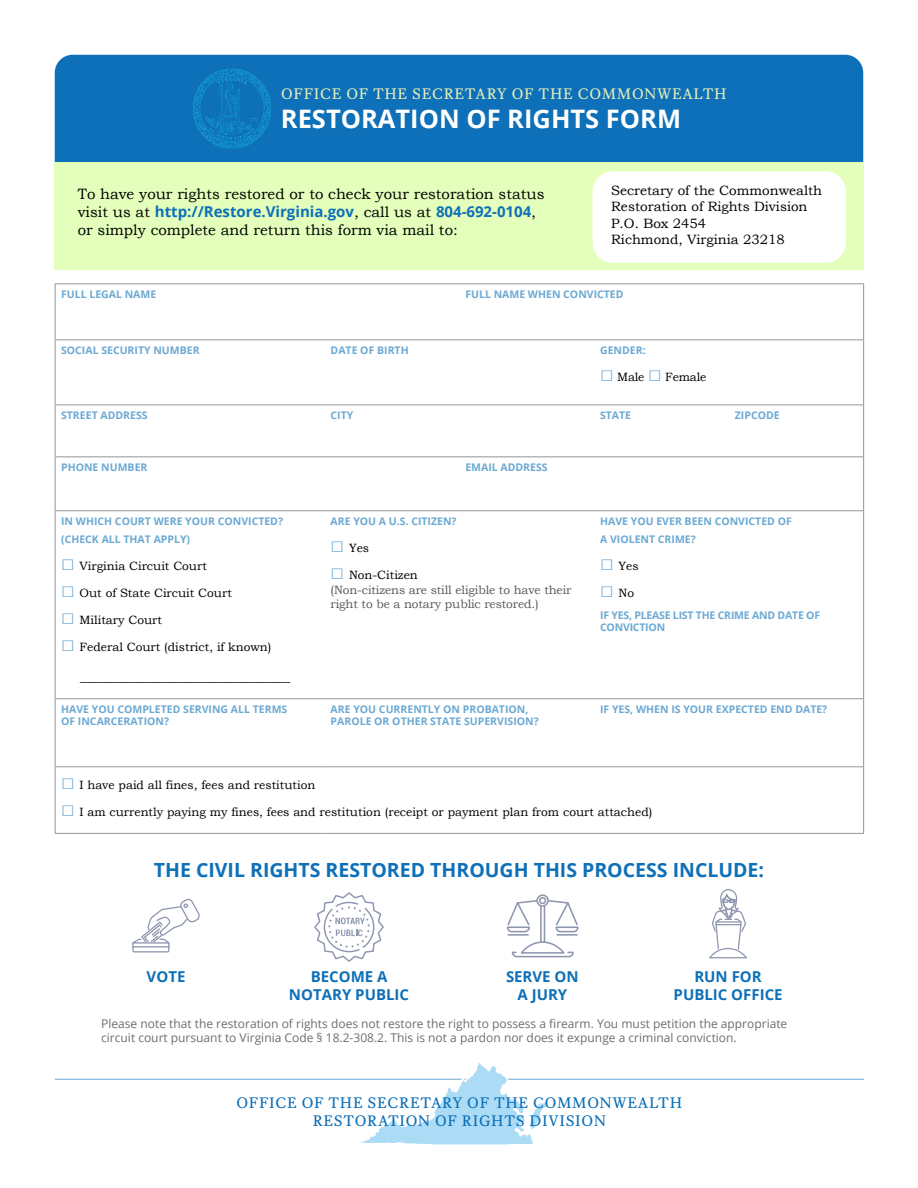
<style>
.page{position:relative;width:918px;height:1188px;background:#fff}
.page>*{position:absolute;margin:0;border:0;box-sizing:border-box;transform-origin:0 0}
.t1{font:700 25.5px "Open Sans";color:#fff}
.t2{font:700 19.5px "Open Sans";color:#0e70b8}
.t3{font:15px "Bookman Old Style";color:#000}
.t4{font:700 15px/18px "Open Sans";color:#0e70b8;text-align:center}
.t5{font:15px/18px "Equity Caps";color:#096eb7;text-align:center}
.t6{font:15px "Equity Caps";color:#e2edb9}
.t7{font:13.5px/16.2px "Bookman Old Style";color:#000}
.t8{font:12px "Bookman Old Style";color:#000}
.t9{font:12px/14.4px "Open Sans";color:#6d6e71}
.t10{font:12px/14.4px "Bookman Old Style";letter-spacing:-.01em;color:#58595b}
.t11{font:700 10.5px/18px "Open Sans";color:#6ca9d3}
.t12{font:700 10.5px/12.6px "Open Sans";letter-spacing:-.02em;color:#6ca9d3}
.s1{font-family:"Bookman Old Style";font-weight:400;color:#000}
.s2{font-size:22.5px;color:#6ca9d3}
.s3{color:#000}
</style>
<div class="page">
<hr style="left:55px;top:1079px;width:809px;height:1px;background:#6ca9d3">
<div style="left:55px;top:55px;width:808px;height:107px;background:#0e70b8"></div>
<div style="left:54px;top:162px;width:810px;height:108px;background:#e3ffbb"></div>
<hr style="left:55px;top:283px;width:270px;height:1px;background:#939598">
<hr style="left:55px;top:284px;width:1px;height:55px;background:#939598">
<hr style="left:325px;top:283px;width:134px;height:1px;background:#939598">
<hr style="left:459px;top:283px;width:135px;height:1px;background:#939598">
<hr style="left:594px;top:283px;width:135px;height:1px;background:#939598">
<hr style="left:729px;top:283px;width:135px;height:1px;background:#939598">
<hr style="left:863px;top:284px;width:1px;height:55px;background:#939598">
<hr style="left:55px;top:339px;width:270px;height:1px;background:#939598">
<hr style="left:55px;top:340px;width:1px;height:65px;background:#939598">
<hr style="left:325px;top:339px;width:134px;height:1px;background:#939598">
<hr style="left:459px;top:339px;width:135px;height:1px;background:#939598">
<hr style="left:594px;top:339px;width:135px;height:1px;background:#939598">
<hr style="left:729px;top:339px;width:135px;height:1px;background:#939598">
<hr style="left:863px;top:340px;width:1px;height:65px;background:#939598">
<hr style="left:55px;top:405px;width:270px;height:1px;background:#939598">
<hr style="left:55px;top:405px;width:1px;height:51px;background:#939598">
<hr style="left:325px;top:405px;width:134px;height:1px;background:#939598">
<hr style="left:459px;top:405px;width:135px;height:1px;background:#939598">
<hr style="left:594px;top:405px;width:135px;height:1px;background:#939598">
<hr style="left:55px;top:456px;width:270px;height:1px;background:#939598">
<hr style="left:55px;top:457px;width:1px;height:53px;background:#939598">
<hr style="left:325px;top:456px;width:134px;height:1px;background:#939598">
<hr style="left:459px;top:456px;width:135px;height:1px;background:#939598">
<hr style="left:594px;top:456px;width:135px;height:1px;background:#939598">
<hr style="left:863px;top:457px;width:1px;height:53px;background:#939598">
<hr style="left:55px;top:510px;width:270px;height:1px;background:#939598">
<hr style="left:325px;top:510px;width:134px;height:1px;background:#939598">
<hr style="left:459px;top:510px;width:135px;height:1px;background:#939598">
<hr style="left:594px;top:510px;width:135px;height:1px;background:#939598">
<hr style="left:729px;top:510px;width:135px;height:1px;background:#939598">
<hr style="left:729px;top:405px;width:135px;height:1px;background:#939598">
<hr style="left:863px;top:405px;width:1px;height:51px;background:#939598">
<hr style="left:729px;top:456px;width:135px;height:1px;background:#939598">
<hr style="left:55px;top:767px;width:1px;height:66px;background:#939598">
<hr style="left:863px;top:767px;width:1px;height:66px;background:#939598">
<hr style="left:55px;top:833px;width:270px;height:1px;background:#939598">
<hr style="left:325px;top:833px;width:269px;height:1px;background:#939598">
<hr style="left:594px;top:833px;width:270px;height:1px;background:#939598">
<hr style="left:55px;top:511px;width:1px;height:187px;background:#939598">
<hr style="left:863px;top:511px;width:1px;height:187px;background:#939598">
<hr style="left:55px;top:698px;width:270px;height:1px;background:#939598">
<hr style="left:55px;top:699px;width:1px;height:67px;background:#939598">
<hr style="left:325px;top:698px;width:269px;height:1px;background:#939598">
<hr style="left:594px;top:698px;width:270px;height:1px;background:#939598">
<hr style="left:863px;top:699px;width:1px;height:67px;background:#939598">
<hr style="left:55px;top:766px;width:270px;height:1px;background:#939598">
<hr style="left:325px;top:766px;width:269px;height:1px;background:#939598">
<hr style="left:594px;top:766px;width:270px;height:1px;background:#939598">
<svg style="left:132px;top:898px;width:68px;height:55px"></svg>
<svg style="left:314px;top:892px;width:70px;height:70px"></svg>
<hr style="left:540px;top:907px;width:2px;height:35px;background:#1f2e5f">
<hr style="left:544px;top:907px;width:1px;height:35px;background:#1f2e5f">
<div style="left:536px;top:894px;width:13px;height:13px;border:2px solid #1f2e5f;border-radius:50%"></div>
<div style="left:539px;top:897px;width:7px;height:7px;border:2px solid #1f2e5f;border-radius:50%"></div>
<svg style="left:511px;top:940px;width:63px;height:18px"></svg>
<svg style="left:506px;top:899px;width:32px;height:34px"></svg>
<hr style="left:508px;top:934px;width:20px;height:2px;background:#1f2e5f">
<svg style="left:547px;top:899px;width:32px;height:34px"></svg>
<hr style="left:557px;top:934px;width:20px;height:2px;background:#1f2e5f">
<svg style="left:709px;top:888px;width:38px;height:71px"></svg>
<div style="left:593px;top:171px;width:253px;height:92px;background:#fff;border-radius:20px"></div>
<svg style="left:355px;top:1063px;width:193px;height:82px"></svg>
<svg style="left:193px;top:68px;width:78px;height:81px"></svg>
<h3 class="t6" style="left:281px;top:85px;width:448px">OFFICE OF THE SECRETARY OF THE COMMONWEALTH</h3>
<h1 class="t1" style="left:281px;top:101px;width:402px">RESTORATION OF RIGHTS FORM</h1>
<h3 class="t3" style="left:78px;top:184px;width:468px">To have your rights restored or to check your restoration status</h3>
<h3 class="t4" style="left:78px;top:202px;width:460px"><span class="s1">visit us at</span> http://Restore.Virginia.gov<span class="s1">, call us at</span> 804-692-0104<span class="s1">,</span></h3>
<h3 class="t3" style="left:78px;top:220px;width:382px">or simply complete and return this form via mail to:</h3>
<p class="t7" style="left:611px;top:183px;width:212px">Secretary of the Commonwealth<br>Restoration of Rights Division<br>P.O. Box 2454<br>Richmond, Virginia 23218</p>
<p class="t11" style="left:61px;top:285px;width:97px">FULL LEGAL NAME</p>
<p class="t11" style="left:465px;top:285px;width:160px">FULL NAME WHEN CONVICTED</p>
<p class="t11" style="left:61px;top:341px;width:140px">SOCIAL SECURITY NUMBER</p>
<p class="t11" style="left:331px;top:341px;width:80px">DATE OF BIRTH</p>
<p class="t11" style="left:600px;top:341px;width:47px">GENDER:</p>
<p class="t8" style="left:600px;top:369px;width:108px"><span class="s2">□</span> Male <span class="s2">□</span> Female</p>
<p class="t11" style="left:61px;top:406px;width:88px">STREET ADDRESS</p>
<p class="t11" style="left:331px;top:406px;width:24px">CITY</p>
<p class="t11" style="left:600px;top:406px;width:33px">STATE</p>
<p class="t11" style="left:735px;top:406px;width:46px">ZIPCODE</p>
<p class="t11" style="left:61px;top:458px;width:88px">PHONE NUMBER</p>
<p class="t11" style="left:465px;top:458px;width:84px">EMAIL ADDRESS</p>
<p class="t11" style="left:61px;top:512px;width:223px">IN WHICH COURT WERE YOUR CONVICTED? (CHECK ALL THAT APPLY)</p>
<p class="t8" style="left:61px;top:558px;width:147px"><span class="s2">□</span> Virginia Circuit Court</p>
<p class="t8" style="left:61px;top:585px;width:172px"><span class="s2">□</span> Out of State Circuit Court</p>
<p class="t8" style="left:61px;top:612px;width:102px"><span class="s2">□</span> Military Court</p>
<p class="t8" style="left:61px;top:639px;width:212px"><span class="s2">□</span> Federal Court (district, if known)</p>
<h3 class="t3" style="left:80px;top:666px;width:212px">____________________________</h3>
<p class="t11" style="left:331px;top:512px;width:127px">ARE YOU A U.S. CITIZEN?</p>
<p class="t8" style="left:331px;top:540px;width:40px"><span class="s2">□</span> Yes</p>
<p class="t10" style="left:331px;top:568px;width:242px"><span class="s2">□</span> <span class="s3">Non-Citizen<br></span>(Non-citizens are still eligible to have their right to be a notary public restored.)</p>
<p class="t11" style="left:600px;top:512px;width:193px">HAVE YOU EVER BEEN CONVICTED OF<br>A VIOLENT CRIME?</p>
<p class="t8" style="left:600px;top:558px;width:40px"><span class="s2">□</span> Yes</p>
<p class="t8" style="left:600px;top:585px;width:35px"><span class="s2">□</span> No</p>
<p class="t12" style="left:600px;top:608px;width:222px">IF YES, PLEASE LIST THE CRIME AND DATE OF<br>CONVICTION</p>
<p class="t11" style="left:61px;top:702px;width:228px;line-height:12.6px">HAVE YOU COMPLETED SERVING ALL TERMS<br>OF INCARCERATION?</p>
<p class="t11" style="left:331px;top:702px;width:210px;line-height:12.6px">ARE YOU CURRENTLY ON PROBATION,<br>PAROLE OR OTHER STATE SUPERVISION?</p>
<p class="t11" style="left:600px;top:700px;width:229px">IF YES, WHEN IS YOUR EXPECTED END DATE?</p>
<p class="t8" style="left:61px;top:777px;width:256px"><span class="s2">□</span> I have paid all fines, fees and restitution</p>
<p class="t8" style="left:61px;top:804px;width:593px"><span class="s2">□</span> I am currently paying my fines, fees and restitution (receipt or payment plan from court attached)</p>
<h2 class="t2" style="left:154px;top:856px;width:612px">THE CIVIL RIGHTS RESTORED THROUGH THIS PROCESS INCLUDE:</h2>
<h3 class="t4" style="left:147px;top:967px;width:40px">VOTE</h3>
<h3 class="t4" style="left:289px;top:967px;width:122px">BECOME A<br>NOTARY PUBLIC</h3>
<h3 class="t4" style="left:506px;top:967px;width:74px">SERVE ON<br>A JURY</h3>
<h3 class="t4" style="left:674px;top:967px;width:111px">RUN FOR<br>PUBLIC OFFICE</h3>
<p class="t9" style="left:101px;top:1016px;width:688px">Please note that the restoration of rights does not restore the right to possess a firearm. You must petition the appropriate circuit court pursuant to Virginia Code § 18.2-308.2. This is not a pardon nor does it expunge a criminal conviction.</p>
<h3 class="t5" style="left:236px;top:1094px;width:448px">OFFICE OF THE SECRETARY OF THE COMMONWEALTH<br>RESTORATION OF RIGHTS DIVISION</h3>
</div>
